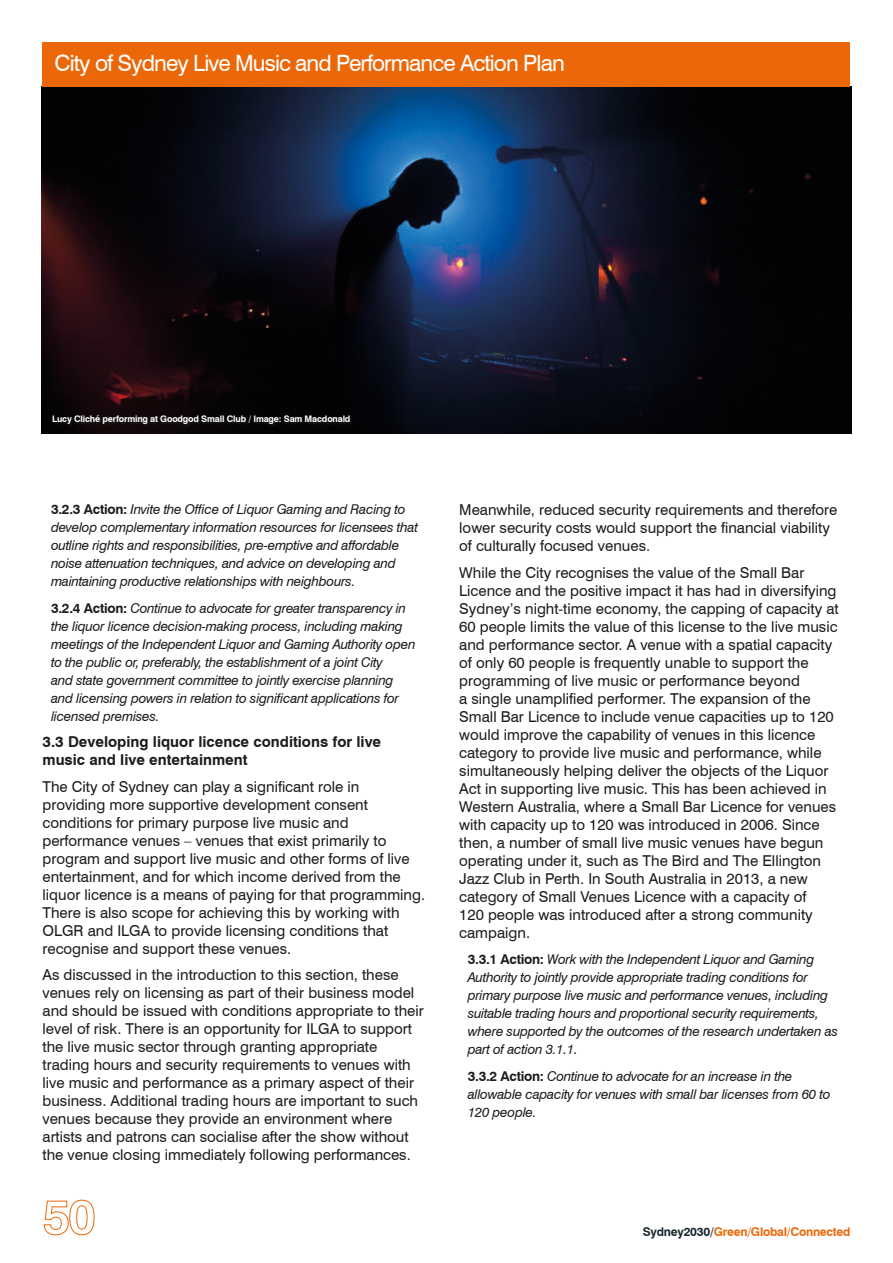
<style>
.page{position:relative;width:893px;height:1263px;background:#fff}
.page>*{position:absolute;margin:0;border:0;box-sizing:border-box;transform-origin:0 0}
.t1{font:22.5px "Swiss 721 BT";letter-spacing:-.04em;color:#fff}
.t2{font:15px/18px "Swiss 721 BT";color:#1d1d1b}
.t3{font:700 15px/18px "Swiss 721 BT";color:#1d1d1b}
.t4{font:italic 13.5px/18px "Swiss 721 BT";letter-spacing:-.02em;color:#1d1d1b}
.t5{font:700 12px "Swiss 721 BT";letter-spacing:-.02em;color:#ec6708}
.t6{font:700 9px "Swiss 721 BT";letter-spacing:-.02em;color:#fff}
.s1{font-weight:700;font-style:normal}
.s2{color:#1b272c}
</style>
<div class="page">
<img style="left:42px;top:86px;width:809px;height:348px">
<svg style="left:52px;top:415px;width:302px;height:12px;fill:#0f090a"></svg>
<svg style="left:43px;top:1199px;width:52px;height:36px"></svg>
<div style="left:43px;top:43px;width:807px;height:44px;background:#ec6708"></div>
<h1 class="t1" style="left:55px;top:50px;width:512px">City of Sydney Live Music and Performance Action Plan</h1>
<p class="t6" style="left:52px;top:413px;width:300px">Lucy Cliché performing at Goodgod Small Club / Image: Sam Macdonald</p>
<p class="t4" style="left:51px;top:500px;width:368px"><span class="s1">3.2.3 Action:</span> Invite the Office of Liquor Gaming and Racing to develop complementary information resources for licensees that outline rights and responsibilities, pre-emptive and affordable noise attenuation techniques, and advice on developing and maintaining productive relationships with neighbours.</p>
<p class="t4" style="left:51px;top:599px;width:366px"><span class="s1">3.2.4 Action:</span> Continue to advocate for greater transparency in the liquor licence decision-making process, including making meetings of the Independent Liquor and Gaming Authority open to the public or, preferably, the establishment of a joint City<br>and state government committee to jointly exercise planning and licensing powers in relation to significant applications for licensed premises.</p>
<p class="t3" style="left:43px;top:733px;width:340px">3.3 Developing liquor licence conditions for live music and live entertainment</p>
<p class="t2" style="left:43px;top:777px;width:384px">The City of Sydney can play a significant role in providing more supportive development consent conditions for primary purpose live music and performance venues – venues that exist primarily to program and support live music and other forms of live entertainment, and for which income derived from the liquor licence is a means of paying for that programming.<br>There is also scope for achieving this by working with OLGR and ILGA to provide licensing conditions that recognise and support these venues.</p>
<p class="t2" style="left:43px;top:966px;width:383px">As discussed in the introduction to this section, these venues rely on licensing as part of their business model and should be issued with conditions appropriate to their level of risk. There is an opportunity for ILGA to support the live music sector through granting appropriate trading hours and security requirements to venues with live music and performance as a primary aspect of their business. Additional trading hours are important to such venues because they provide an environment where artists and patrons can socialise after the show without the venue closing immediately following performances.</p>
<p class="t2" style="left:459px;top:501px;width:380px">Meanwhile, reduced security requirements and therefore lower security costs would support the financial viability of culturally focused venues.</p>
<p class="t2" style="left:459px;top:563px;width:381px">While the City recognises the value of the Small Bar Licence and the positive impact it has had in diversifying Sydney’s night-time economy, the capping of capacity at 60 people limits the value of this license to the live music and performance sector. A venue with a spatial capacity of only 60 people is frequently unable to support the programming of live music or performance beyond<br>a single unamplified performer. The expansion of the Small Bar Licence to include venue capacities up to 120 would improve the capability of venues in this licence category to provide live music and performance, while simultaneously helping deliver the objects of the Liquor Act in supporting live music. This has been achieved in Western Australia, where a Small Bar Licence for venues with capacity up to 120 was introduced in 2006. Since then, a number of small live music venues have begun operating under it, such as The Bird and The Ellington Jazz Club in Perth. In South Australia in 2013, a new category of Small Venues Licence with a capacity of<br>120 people was introduced after a strong community campaign.</p>
<p class="t4" style="left:468px;top:950px;width:372px"><span class="s1">3.3.1 Action:</span> Work with the Independent Liquor and Gaming Authority to jointly provide appropriate trading conditions for primary purpose live music and performance venues, including suitable trading hours and proportional security requirements, where supported by the outcomes of the research undertaken as part of action 3.1.1.</p>
<p class="t4" style="left:468px;top:1067px;width:364px"><span class="s1">3.3.2 Action:</span> Continue to advocate for an increase in the allowable capacity for venues with small bar licenses from 60 to<br>120 people.</p>
<p class="t5" style="left:643px;top:1224px;width:209px"><span class="s2">Sydney2030/</span>Green/Global/Connected</p>
</div>
